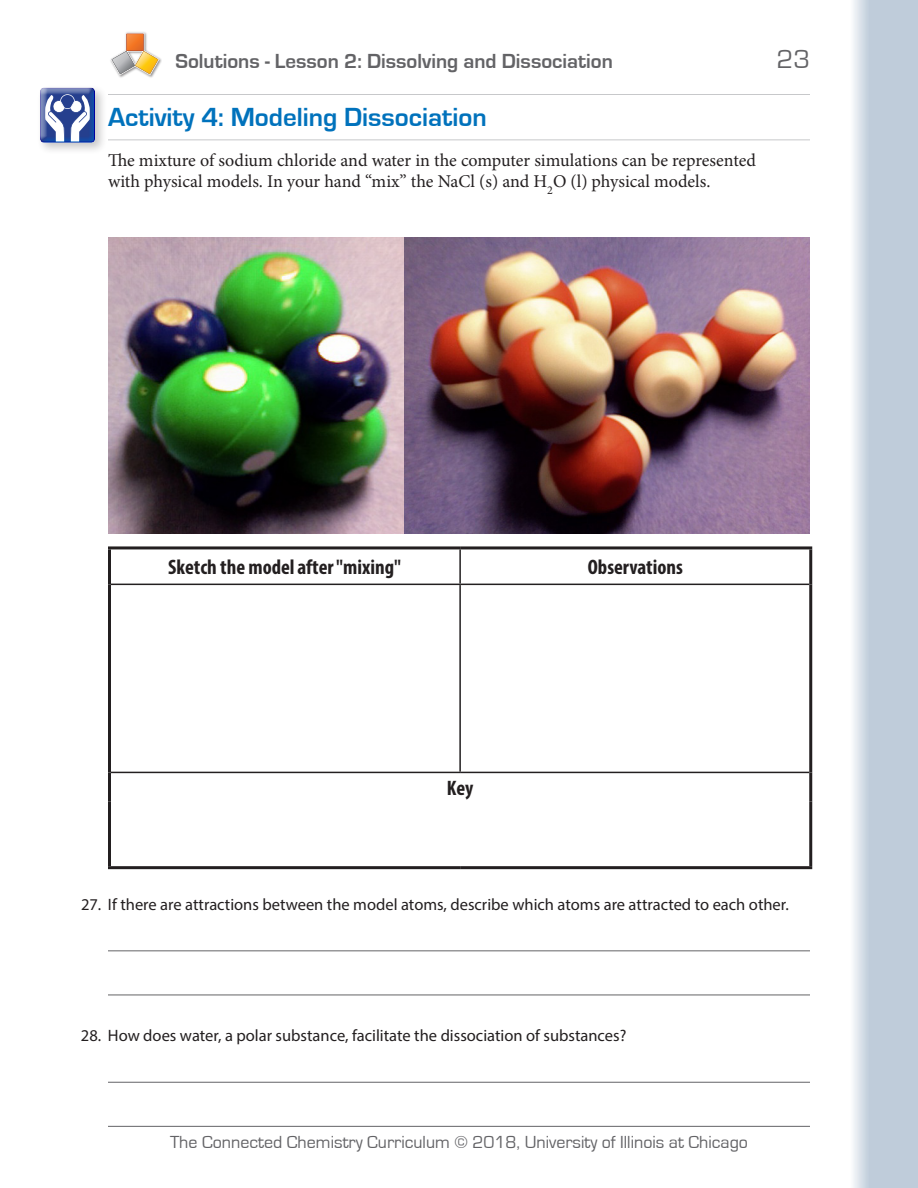
<style>
.page{position:relative;width:918px;height:1188px;background:#fff}
.page>*{position:absolute;margin:0;border:0;box-sizing:border-box;transform-origin:0 0}
.t1{font:700 27px "Eurostile";color:#0072bc}
.t2{font:27px "Eurostile";color:#636366}
.t3{font:700 21px "Eurostile";color:#636366}
.t4{font:700 condensed 21px "Myriad Pro";color:#231f20}
.t5{font:18px/21.6px "Minion Pro";color:#231f20}
.t6{font:18px "Eurostile";color:#636366}
.t7{font:16.5px "Myriad Pro";color:#231f20}
.s1{font-style:inherit}
</style>
<div class="page">
<svg style="left:853px;top:0;width:65px;height:1188px;background:#c5d1dd"></svg>
<img style="left:118px;top:32px;width:44px;height:46px">
<svg style="left:110px;top:33px;width:50px;height:42px"></svg>
<hr style="left:108px;top:94px;width:702px;height:1px;background:#c7c8ca">
<hr style="left:108px;top:139px;width:702px;height:1px;background:#c7c8ca">
<hr style="left:108px;top:950px;width:702px;height:1px;background:#636366">
<hr style="left:108px;top:995px;width:702px;height:1px;background:#636366">
<hr style="left:108px;top:1082px;width:702px;height:1px;background:#636366">
<hr style="left:108px;top:1126px;width:702px;height:1px;background:#636366">
<img style="left:108px;top:237px;width:702px;height:297px">
<hr style="left:108px;top:546px;width:352px;height:3px;background:#231f20">
<hr style="left:108px;top:549px;width:3px;height:35px;background:#231f20">
<hr style="left:460px;top:546px;width:352px;height:3px;background:#231f20">
<hr style="left:809px;top:549px;width:3px;height:35px;background:#231f20">
<hr style="left:108px;top:584px;width:3px;height:188px;background:#231f20">
<hr style="left:809px;top:584px;width:3px;height:188px;background:#231f20">
<hr style="left:108px;top:802px;width:3px;height:64px;background:#231f20">
<hr style="left:809px;top:802px;width:3px;height:64px;background:#231f20">
<hr style="left:108px;top:866px;width:352px;height:3px;background:#231f20">
<hr style="left:460px;top:866px;width:352px;height:3px;background:#231f20">
<hr style="left:108px;top:772px;width:3px;height:30px;background:#231f20">
<hr style="left:809px;top:772px;width:3px;height:30px;background:#231f20">
<hr style="left:459px;top:549px;width:2px;height:35px;background:#231f20">
<hr style="left:111px;top:584px;width:349px;height:1px;background:#231f20">
<hr style="left:460px;top:584px;width:349px;height:1px;background:#231f20">
<hr style="left:459px;top:585px;width:2px;height:187px;background:#231f20">
<hr style="left:111px;top:772px;width:349px;height:1px;background:#231f20">
<hr style="left:460px;top:772px;width:349px;height:1px;background:#231f20">
<div style="left:37px;top:84px;width:71px;height:72px;background:#231f20;opacity:.25"></div>
<div style="left:37px;top:84px;width:65px;height:60px;background:#00aeef;opacity:.75"></div>
<p class="t3" style="left:176px;top:49px;width:439px">Solutions - Lesson 2: Dissolving and Dissociation</p>
<h1 class="t2" style="left:777px;top:44px;width:35px">23</h1>
<h1 class="t1" style="left:108px;top:102px;width:380px">Activity 4: Modeling Dissociation</h1>
<p class="t5" style="left:108px;top:149px;width:650px">The mixture of sodium chloride and water in the computer simulations can be represented with physical models. In your hand “mix” the NaCl (s) and H<sub>2</sub>O (l) physical models.</p>
<p class="t4" style="left:168px;top:554px;width:234px">Sketch the model after "mixing"</p>
<p class="t4" style="left:588px;top:554px;width:97px">Observations</p>
<p class="t4" style="left:447px;top:775px;width:28px">Key</p>
<p class="t7" style="left:81px;top:894px;width:709px">27. If there are attractions between the model atoms, describe which atoms are attracted to each other.</p>
<p class="t7" style="left:81px;top:1026px;width:547px">28. How does water, a polar substance, facilitate the dissociation of substances?</p>
<p class="t6" style="left:170px;top:1132px;width:579px">The Connected Chemistry Curriculum © 201<span class="s1">8</span>, University of Illinois at Chicago</p>
</div>
